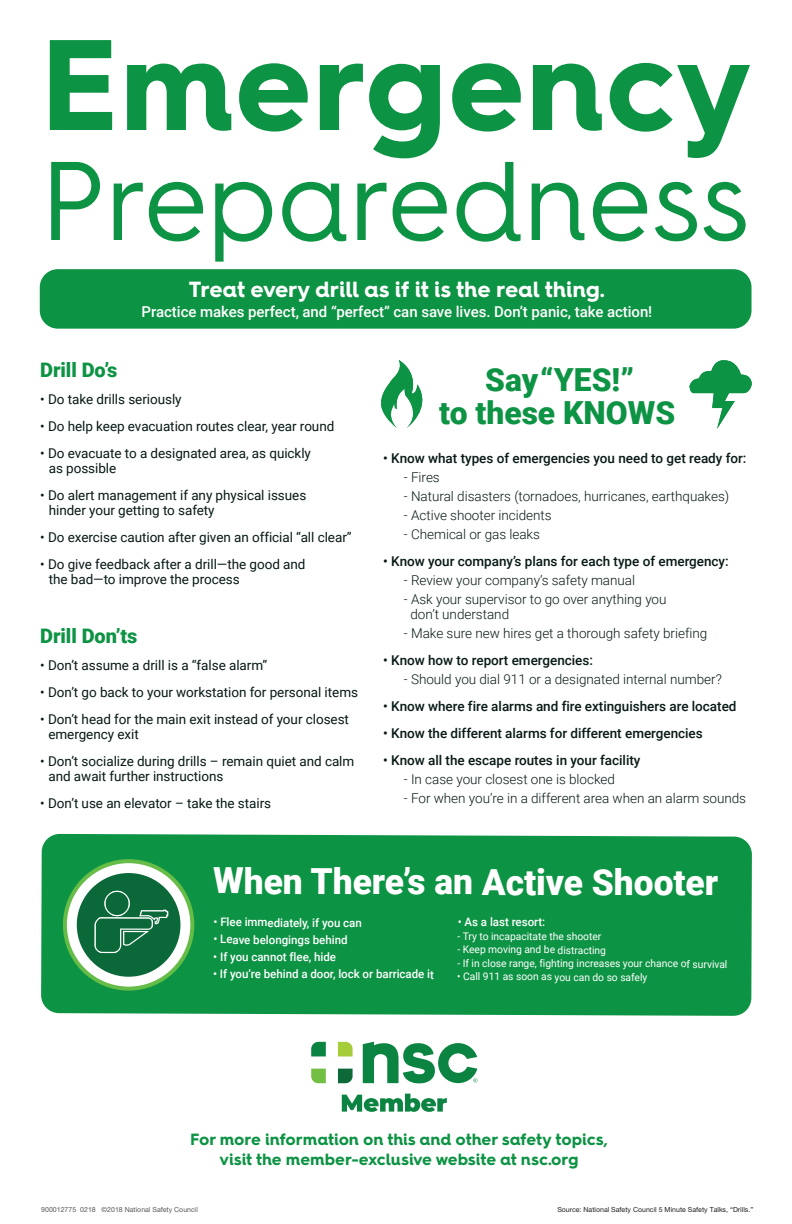
<style>
.page{position:relative;width:792px;height:1224px;background:#fff}
.page>*{position:absolute;margin:0;border:0;box-sizing:border-box;transform-origin:0 0}
.t1{font:700 129px "Hurme Geometric Sans 4";letter-spacing:-.005em;color:#0d9344}
.t2{font:112px "Hurme Geometric Sans 4";color:#0d9344}
.t3{font:900 36px "Roboto";letter-spacing:-.005em;color:#fff}
.t4{font:900 31.8px/33.4px "Roboto";color:#0d9344;text-align:center}
.t5{font:700 22px "Hurme Geometric Sans 4";letter-spacing:-.01em;color:#fff}
.t6{font:900 20px "Roboto";letter-spacing:-.005em;color:#0d9344}
.t7{font:700 16.3px/19.7px "Hurme Geometric Sans 4";color:#0d9344;text-align:center}
.t8{font:500 15px "Roboto";letter-spacing:-.005em;color:#fff}
.t9{font:13.5px/15px "Roboto";letter-spacing:-.005em;color:#071916}
.t10{font:300 13.5px/15px "Roboto";color:#071916}
.t11{font:500 13.5px "Roboto";color:#071916}
.t12{font:500 11.7px "Roboto";letter-spacing:-.005em;color:#fff}
.t13{font:10.5px "Roboto";letter-spacing:-.005em;color:#fff}
.t14{font:7px "Helvetica Neue LT Std";color:#231f20}
.t15{font:7px "Helvetica Neue LT Std";color:#57585a}
</style>
<div class="page">
<div style="left:40px;top:269px;width:712px;height:60px;background:#0d9344;border-radius:18px"></div>
<svg style="left:381px;top:360px;width:42px;height:68px"></svg>
<svg style="left:690px;top:360px;width:62px;height:69px"></svg>
<div style="left:41px;top:834px;width:711px;height:182px;background:#0d9344"></div>
<svg style="left:64px;top:861px;width:129px;height:128px"></svg>
<div style="left:77px;top:873px;width:104px;height:104px;background:#0b6939;border-radius:50%"></div>
<div style="left:63px;top:859px;width:131px;height:132px;border:4px solid #65bc46;border-radius:50%"></div>
<svg style="left:94px;top:891px;width:74px;height:62px"></svg>
<svg style="left:311px;top:1042px;width:15px;height:14px"></svg>
<svg style="left:311px;top:1069px;width:15px;height:14px"></svg>
<svg style="left:338px;top:1042px;width:15px;height:14px"></svg>
<svg style="left:338px;top:1069px;width:15px;height:14px"></svg>
<svg style="left:363px;top:1042px;width:114px;height:41px"></svg>
<svg style="left:342px;top:1094px;width:105px;height:18px"></svg>
<h1 class="t1" style="left:40px;top:-6px;width:714px">Emergency</h1>
<h1 class="t2" style="left:40px;top:122px;width:711px">Preparedness</h1>
<p class="t5" style="left:189px;top:274px;width:418px">Treat every drill as if it is the real thing.</p>
<p class="t8" style="left:142px;top:301px;width:512px">Practice makes perfect, and “perfect” can save lives. Don’t panic, take action!</p>
<h2 class="t6" style="left:40px;top:356px;width:79px">Drill Do’s</h2>
<p class="t9" style="left:40px;top:391px;width:143px">• Do take drills seriously</p>
<p class="t9" style="left:40px;top:418px;width:296px">• Do help keep evacuation routes clear, year round</p>
<p class="t9" style="left:49px;top:445px;width:264px;text-indent:-8px">• Do evacuate to a designated area, as quickly as possible</p>
<p class="t9" style="left:49px;top:487px;width:259px;text-indent:-8px">• Do alert management if any physical issues hinder your getting to safety</p>
<p class="t9" style="left:40px;top:529px;width:313px">• Do exercise caution after given an official “all clear”</p>
<p class="t9" style="left:49px;top:556px;width:258px;text-indent:-8px">• Do give feedback after a drill—the good and the bad—to improve the process</p>
<h2 class="t6" style="left:40px;top:622px;width:99px">Drill Don’ts</h2>
<p class="t9" style="left:40px;top:657px;width:229px">• Don’t assume a drill is a “false alarm”</p>
<p class="t9" style="left:40px;top:684px;width:319px">• Don’t go back to your workstation for personal items</p>
<p class="t9" style="left:48px;top:711px;width:302px;text-indent:-8px">• Don’t head for the main exit instead of your closest emergency exit</p>
<p class="t9" style="left:48px;top:753px;width:307px;text-indent:-8px">• Don’t socialize during drills – remain quiet and calm and await further instructions</p>
<p class="t9" style="left:40px;top:795px;width:232px">• Don’t use an elevator – take the stairs</p>
<h1 class="t4" style="left:439px;top:362px;width:238px">Say“YES!”<br>to these KNOWS</h1>
<p class="t11" style="left:383px;top:449px;width:365px">• Know what types of emergencies you need to get ready for:</p>
<p class="t10" style="left:404px;top:469px;width:37px">- Fires</p>
<p class="t10" style="left:404px;top:488px;width:327px">- Natural disasters (tornadoes, hurricanes, earthquakes)</p>
<p class="t10" style="left:404px;top:507px;width:149px">- Active shooter incidents</p>
<p class="t10" style="left:404px;top:526px;width:138px">- Chemical or gas leaks</p>
<p class="t11" style="left:383px;top:552px;width:347px">• Know your company’s plans for each type of emergency:</p>
<p class="t10" style="left:404px;top:572px;width:233px">- Review your company’s safety manual</p>
<p class="t10" style="left:410px;top:591px;width:258px;text-indent:-7px">- Ask your supervisor to go over anything you don’t understand</p>
<p class="t10" style="left:404px;top:625px;width:305px">- Make sure new hires get a thorough safety briefing</p>
<p class="t11" style="left:383px;top:651px;width:211px">• Know how to report emergencies:</p>
<p class="t10" style="left:404px;top:671px;width:319px">- Should you dial 911 or a designated internal number?</p>
<p class="t11" style="left:383px;top:697px;width:355px">• Know where fire alarms and fire extinguishers are located</p>
<p class="t11" style="left:383px;top:724px;width:321px">• Know the different alarms for different emergencies</p>
<p class="t11" style="left:383px;top:751px;width:259px">• Know all the escape routes in your facility</p>
<p class="t10" style="left:404px;top:771px;width:212px">- In case your closest one is blocked</p>
<p class="t10" style="left:404px;top:790px;width:344px">- For when you’re in a different area when an alarm sounds</p>
<p class="t3" style="left:213px;top:856px;width:507px">When There’s an Active Shooter</p>
<p class="t12" style="left:214px;top:914px;width:150px">• Flee immediately, if you can</p>
<p class="t12" style="left:213px;top:931px;width:136px">• Leave belongings behind</p>
<p class="t12" style="left:213px;top:948px;width:124px">• If you cannot flee, hide</p>
<p class="t12" style="left:213px;top:966px;width:222px">• If you’re behind a door, lock or barricade it</p>
<p class="t12" style="left:458px;top:914px;width:89px">• As a last resort:</p>
<p class="t13" style="left:458px;top:929px;width:145px">- Try to incapacitate the shooter</p>
<p class="t13" style="left:458px;top:942px;width:150px">- Keep moving and be distracting</p>
<p class="t13" style="left:457px;top:956px;width:272px">- If in close range, fighting increases your chance of survival</p>
<p class="t13" style="left:457px;top:969px;width:192px">• Call 911 as soon as you can do so safely</p>
<h2 class="t7" style="left:190px;top:1129px;width:419px">For more information on this and other safety topics, visit the member-exclusive website at nsc.org</h2>
<p class="t15" style="left:41px;top:1205px;width:158px">900012775 0218 ©2018 National Safety Council</p>
<p class="t14" style="left:557px;top:1205px;width:198px">Source: National Safety Council 5 Minute Safety Talks, “Drills.”</p>
</div>
